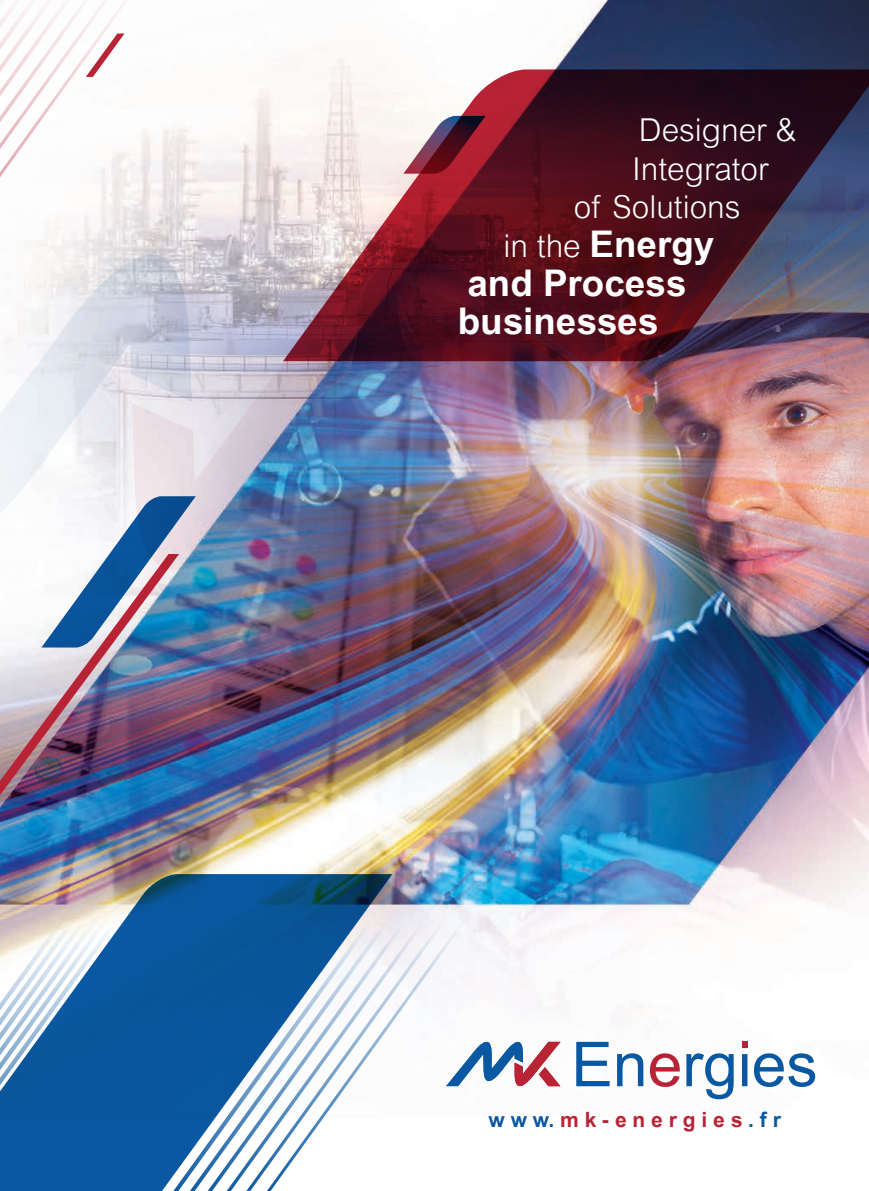
<style>
.page{position:relative;width:869px;height:1191px;background:#fff}
.page>*{position:absolute;margin:0;border:0;box-sizing:border-box;transform-origin:0 0}
.t1{font:700 36.75px/38.5px "Arial";color:#fff}
.t2{font:300 31.5px "Arial";color:#fff}
.t3{font:700 21px "Arial";color:#b82336}
.s1{font-weight:300;font-size:31.5px}
.s2{color:#0a58a1}
</style>
<div class="page">
<img style="left:0;top:0;width:868px;height:1100px">
<svg style="left:392px;top:903px;width:86px;height:197px"></svg>
<svg style="left:0;top:0;width:132px;height:144px"></svg>
<svg style="left:0;top:874px;width:392px;height:317px;fill:#0a58a1"></svg>
<svg style="left:802px;top:69px;width:66px;height:292px;background:#484764"></svg>
<img style="left:0;top:144px;width:192px;height:687px">
<img style="left:132px;top:0;width:670px;height:573px">
<svg style="left:616px;top:1053px;width:27px;height:33px"></svg>
<svg style="left:649px;top:1053px;width:30px;height:34px"></svg>
<svg style="left:686px;top:1053px;width:47px;height:46px"></svg>
<svg style="left:741px;top:1048px;width:6px;height:38px"></svg>
<svg style="left:753px;top:1053px;width:61px;height:34px"></svg>
<div style="left:741px;top:1041px;width:6px;height:7px;background:#b82236"></div>
<svg style="left:426px;top:1036px;width:183px;height:64px"></svg>
<p class="t2" style="left:638px;top:112px;width:159px">Designer &amp;</p>
<p class="t2" style="left:632px;top:151px;width:138px">Integrator</p>
<p class="t2" style="left:573px;top:189px;width:168px">of Solutions</p>
<p class="t1" style="left:457px;top:225px;width:258px;text-indent:46px"><span class="s1">in the</span> Energy and Process businesses</p>
<p class="t3" style="left:488px;top:1107px;width:294px"><span class="s2">w w w.</span> m k - e n e r g i e s <span class="s2">. f r</span></p>
</div>
